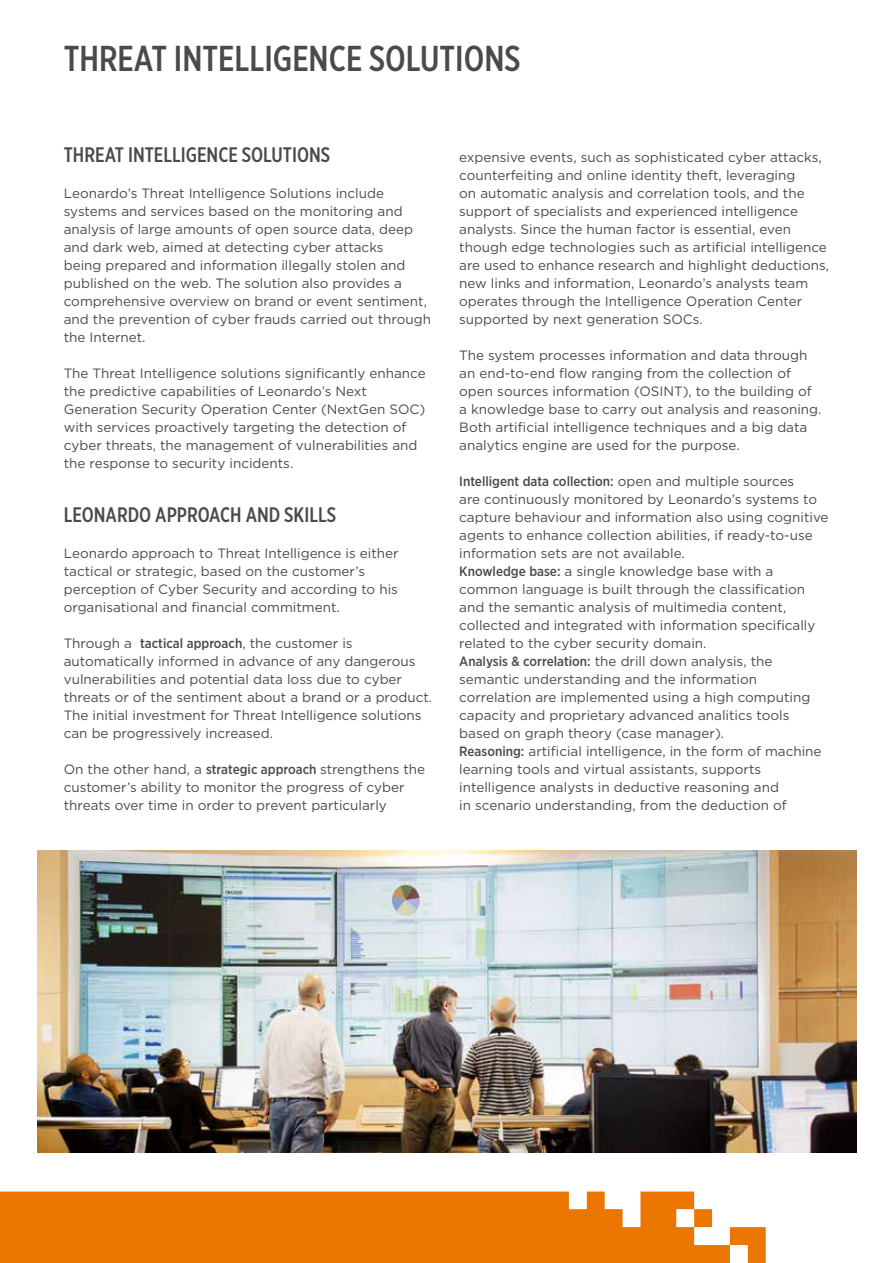
<style>
.page{position:relative;width:893px;height:1263px;background:#fff}
.page>*{position:absolute;margin:0;border:0;box-sizing:border-box;transform-origin:0 0}
.t1{font:500 36px "Gotham X Narrow";color:#4a4a49}
.t2{font:500 21px "Gotham X Narrow";color:#4a4a49}
.t3{font:13.5px/18px "Gotham";color:#4a4a49}
.t4{font:500 13.5px "Gotham Narrow";color:#4a4a49}
.s1{font-family:"Gotham Narrow";font-weight:500}
.s2{font-family:"Gotham";font-weight:400}
</style>
<div class="page">
<svg style="left:0;top:1191px;width:766px;height:72px;background:#ed8317"></svg>
<img style="left:37px;top:850px;width:820px;height:302px">
<h1 class="t1" style="left:64px;top:37px;width:458px">THREAT INTELLIGENCE SOLUTIONS</h1>
<h2 class="t2" style="left:64px;top:142px;width:268px">THREAT INTELLIGENCE SOLUTIONS</h2>
<p class="t3" style="left:64px;top:184px;width:369px">Leonardo’s Threat Intelligence Solutions include systems and services based on the monitoring and analysis of large amounts of open source data, deep and dark web, aimed at detecting cyber attacks<br>being prepared and information illegally stolen and published on the web. The solution also provides a comprehensive overview on brand or event sentiment, and the prevention of cyber frauds carried out through the Internet.</p>
<p class="t3" style="left:64px;top:364px;width:363px">The Threat Intelligence solutions significantly enhance the predictive capabilities of Leonardo’s Next Generation Security Operation Center (NextGen SOC) with services proactively targeting the detection of cyber threats, the management of vulnerabilities and the response to security incidents.</p>
<h2 class="t2" style="left:64px;top:502px;width:274px">LEONARDO APPROACH AND SKILLS</h2>
<p class="t3" style="left:64px;top:544px;width:336px">Leonardo approach to Threat Intelligence is either tactical or strategic, based on the customer’s perception of Cyber Security and according to his organisational and financial commitment.</p>
<p class="t3" style="left:64px;top:634px;width:370px">Through a <span class="s1">tactical approach</span>, the customer is automatically informed in advance of any dangerous vulnerabilities and potential data loss due to cyber threats or of the sentiment about a brand or a product.<br>The initial investment for Threat Intelligence solutions can be progressively increased.</p>
<p class="t3" style="left:64px;top:760px;width:363px">On the other hand, a <span class="s1">strategic approach</span> strengthens the customer’s ability to monitor the progress of cyber threats over time in order to prevent particularly</p>
<p class="t3" style="left:459px;top:148px;width:371px">expensive events, such as sophisticated cyber attacks, counterfeiting and online identity theft, leveraging<br>on automatic analysis and correlation tools, and the support of specialists and experienced intelligence analysts. Since the human factor is essential, even though edge technologies such as artificial intelligence are used to enhance research and highlight deductions, new links and information, Leonardo’s analysts team operates through the Intelligence Operation Center supported by next generation SOCs.</p>
<p class="t3" style="left:459px;top:346px;width:364px">The system processes information and data through an end-to-end flow ranging from the collection of open sources information (OSINT), to the building of a knowledge base to carry out analysis and reasoning.<br>Both artificial intelligence techniques and a big data analytics engine are used for the purpose.</p>
<p class="t4" style="left:459px;top:473px;width:337px">Intelligent data collection: <span class="s2">open and multiple sources</span></p>
<p class="t3" style="left:459px;top:490px;width:371px">are continuously monitored by Leonardo’s systems to capture behaviour and information also using cognitive agents to enhance collection abilities, if ready-to-use information sets are not available.<br><span class="s1">Knowledge base:</span> a single knowledge base with a common language is built through the classification and the semantic analysis of multimedia content, collected and integrated with information specifically related to the cyber security domain.<br><span class="s1">Analysis &amp; correlation:</span> the drill down analysis, the semantic understanding and the information correlation are implemented using a high computing capacity and proprietary advanced analitics tools based on graph theory (case manager).<br><span class="s1">Reasoning:</span> artificial intelligence, in the form of machine learning tools and virtual assistants, supports intelligence analysts in deductive reasoning and<br>in scenario understanding, from the deduction of</p>
</div>
